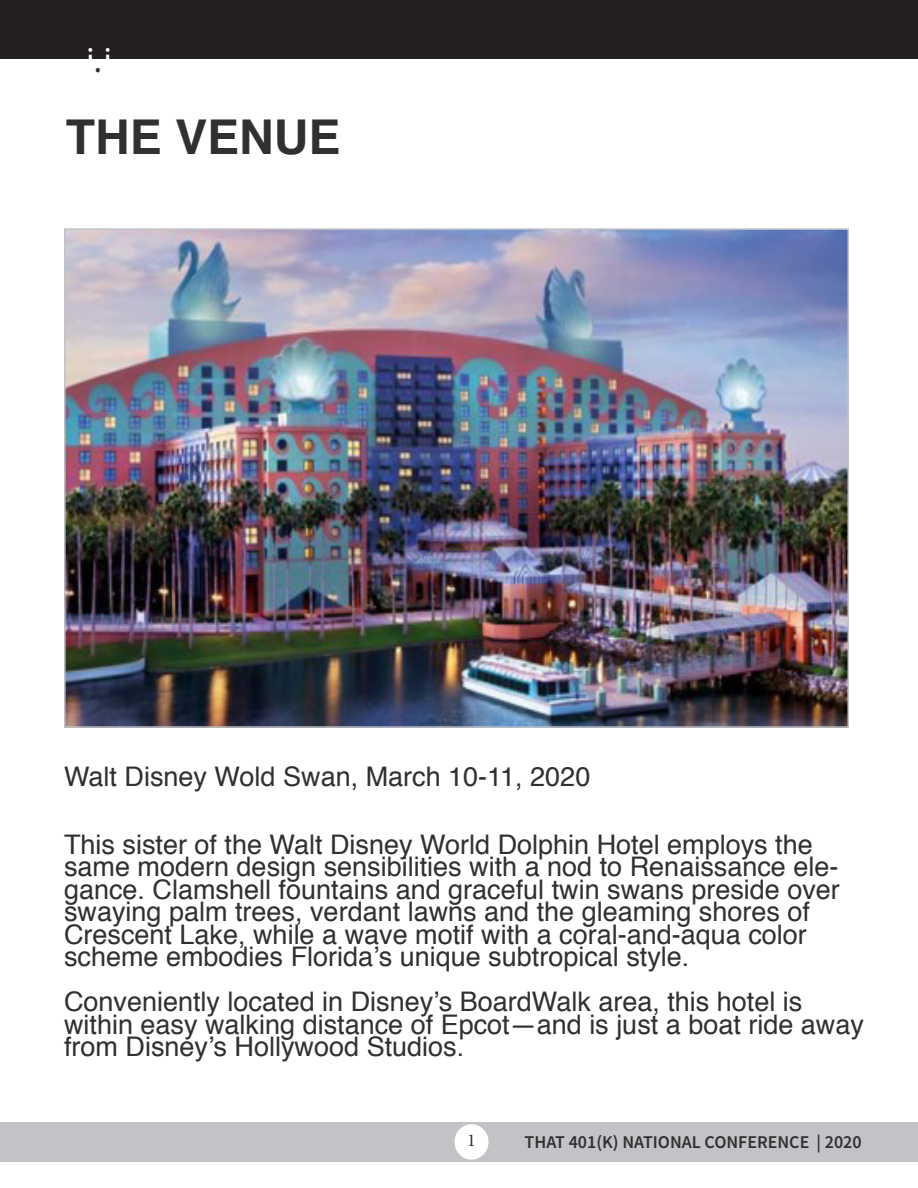
<style>
.page{position:relative;width:918px;height:1188px;background:#fff}
.page>*{position:absolute;margin:0;border:0;box-sizing:border-box;transform-origin:0 0}
.t1{font:700 48px "Helvetica";color:#312f30}
.t2{font:35.55px "Myriad Pro";color:#fff;scale:.96 1}
.t3{font:27px/22.5px "Helvetica";color:#312f30}
.t4{font:600 18px "Source Sans Pro";color:#312f30}
.t5{font:18px "Minion Pro";color:#312f30}
.s1{color:#312f30}
</style>
<div class="page">
<div style="left:0;top:1122px;width:918px;height:40px;background:#c2c3c6"></div>
<div style="left:455px;top:1124px;width:34px;height:36px;background:#fff;border-radius:50%"></div>
<div style="left:0;top:0;width:918px;height:59px;background:#231f20"></div>
<img style="left:67px;top:231px;width:779px;height:494px">
<h2 class="t2" style="left:86px;top:38px;width:28px">i<span class="s1">.</span>i</h2>
<p class="t1" style="left:66px;top:98px;width:276px">THE VENUE</p>
<p class="t3" style="left:64px;top:767px;width:528px">Walt Disney Wold Swan, March 10-11, 2020</p>
<p class="t3" style="left:64px;top:834px;width:777px">This sister of the Walt Disney World Dolphin Hotel employs the same modern design sensibilities with a nod to Renaissance ele&shy;gance. Clamshell fountains and graceful twin swans preside over swaying palm trees, verdant lawns and the gleaming shores of Crescent Lake, while a wave motif with a coral-and-aqua color scheme embodies Florida’s unique subtropical style.</p>
<p class="t3" style="left:64px;top:992px;width:801px">Conveniently located in Disney’s BoardWalk area, this hotel is within easy walking distance of Epcot—and is just a boat ride away from Disney’s Hollywood Studios.</p>
<p class="t5" style="left:467px;top:1129px;width:10px">1</p>
<p class="t4" style="left:525px;top:1130px;width:339px">THAT 401(K) NATIONAL CONFERENCE | 2020</p>
</div>
